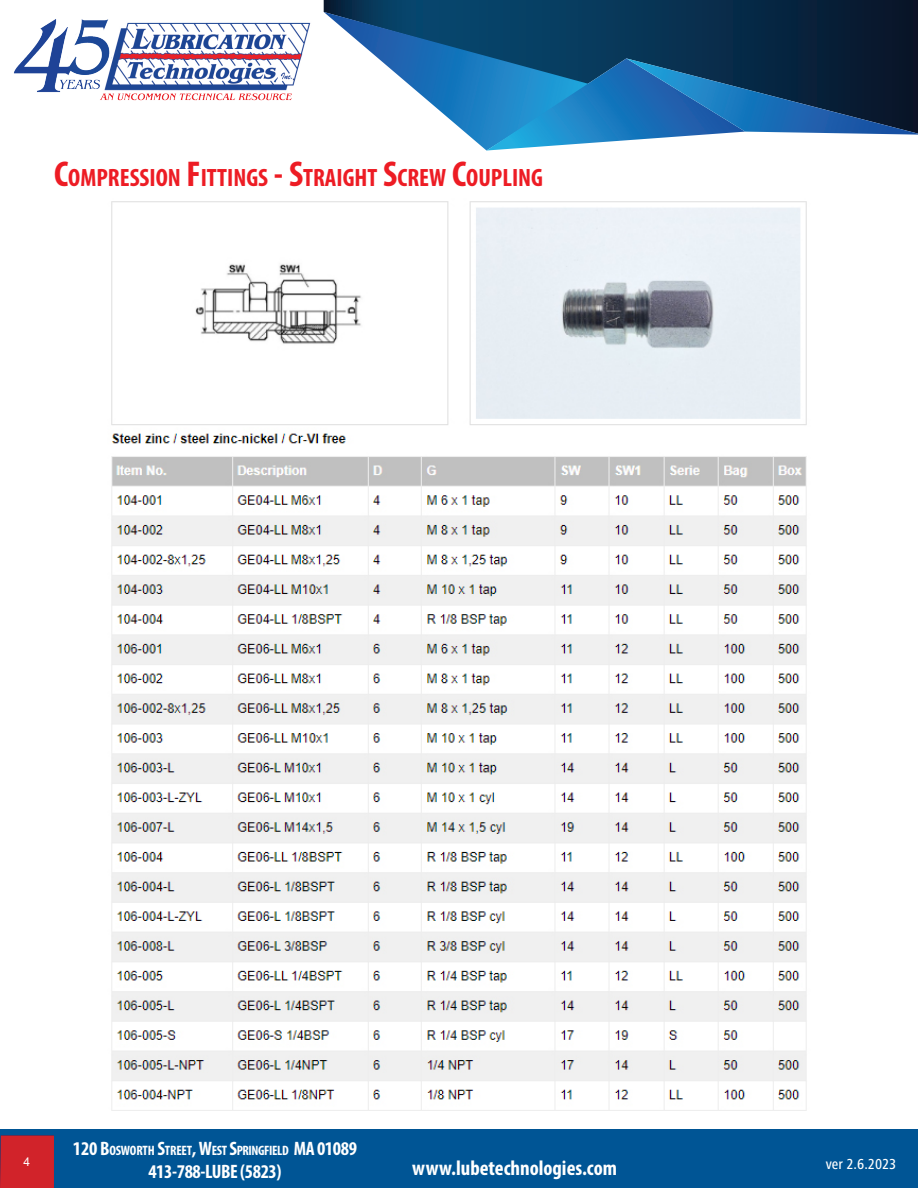
<style>
.page{position:relative;width:918px;height:1188px;background:#fff}
.page>*{position:absolute;margin:0;border:0;box-sizing:border-box;transform-origin:0 0}
.t1{font:700 condensed 25.2px "Myriad Pro";color:#ed1c24}
.t2{font:700 condensed 21px "Myriad Pro";color:#fff}
.t3{font:700 condensed 19.5px "Myriad Pro";letter-spacing:-.02em;color:#fff}
.t4{font:500 condensed 15px "Frutiger Next LT";color:#fff}
.t5{font:700 condensed 13.65px "Myriad Pro";letter-spacing:-.03em;color:#fff}
.t6{font:12px "Arial";color:#fff}
.s1{font-size:36px}
.s2{font-size:19.5px}
</style>
<div class="page">
<svg style="left:324px;top:0;width:594px;height:12px"></svg>
<svg style="left:324px;top:12px;width:594px;height:139px"></svg>
<img style="left:14px;top:19px;width:297px;height:82px">
<img style="left:111px;top:201px;width:696px;height:909px">
<div style="left:0;top:1129px;width:918px;height:59px;background:#005595"></div>
<div style="left:0;top:1136px;width:54px;height:52px;background:#d1232a"></div>
<p class="t1" style="left:54px;top:162px;width:491px"><span class="s1">C</span>OMPRESSION <span class="s1">F</span>ITTINGS <span class="s1">- S</span>TRAIGHT <span class="s1">S</span>CREW <span class="s1">C</span>OUPLING</p>
<p class="t5" style="left:73px;top:1142px;width:286px"><span class="s2">120 B</span>OSWORTH <span class="s2">S</span>TREET<span class="s2">, W</span>EST <span class="s2">S</span>PRINGFIELD <span class="s2">MA 01089</span></p>
<p class="t3" style="left:148px;top:1159px;width:135px">413-788-LUBE (5823)</p>
<p class="t6" style="left:24px;top:1154px;width:8px">4</p>
<p class="t4" style="left:826px;top:1156px;width:72px">ver 2.6.2023</p>
<p class="t2" style="left:412px;top:1154px;width:206px">www.lubetechnologies.com</p>
</div>
